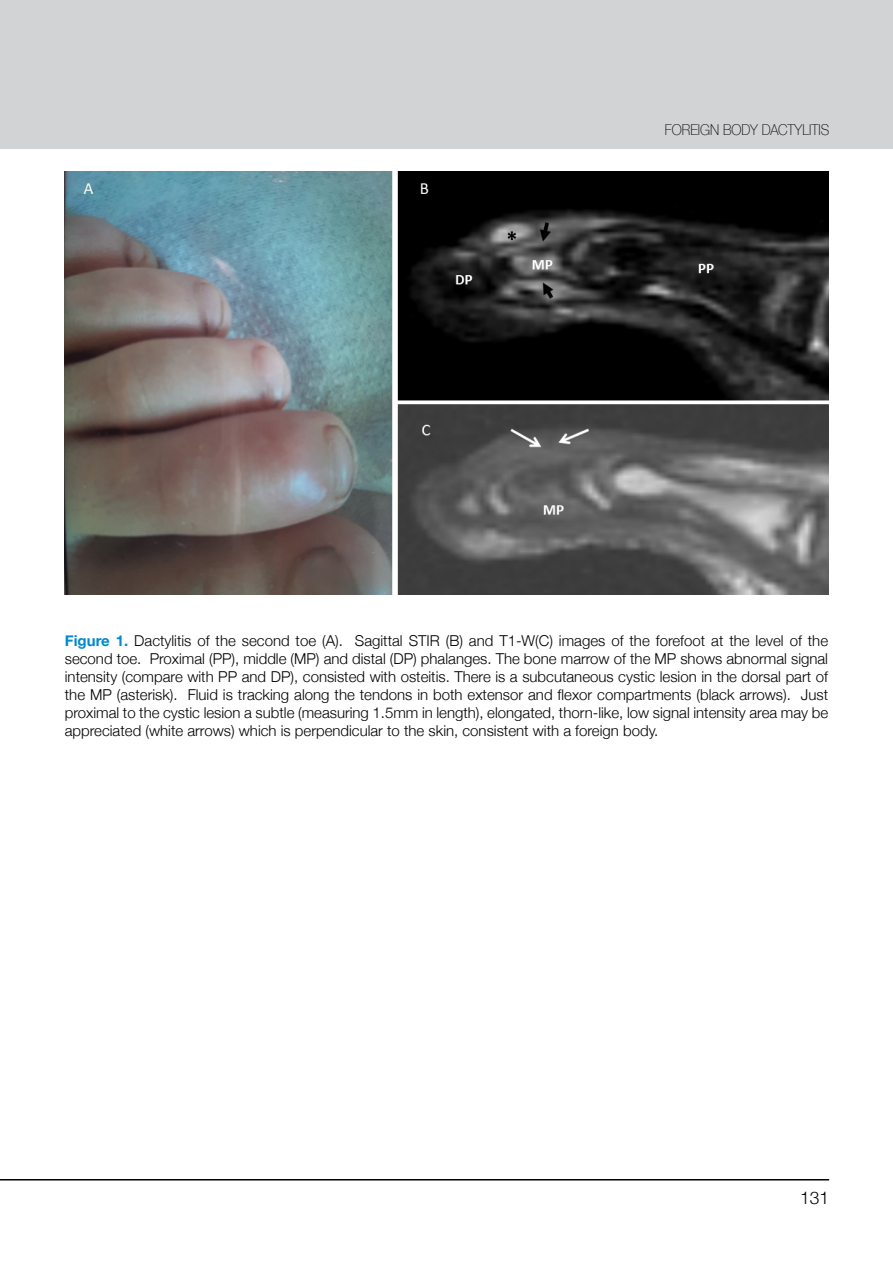
<style>
.page{position:relative;width:893px;height:1263px;background:#fff}
.page>*{position:absolute;margin:0;border:0;box-sizing:border-box;transform-origin:0 0}
.t1{font:300 17.4px "Helvetica Neue";color:#000}
.Normal__Web{font:300 15px/18px "Helvetica Neue";color:#000;text-align:justify}
.t2{font:100 15px "Helvetica Neue";color:#000;scale:.9 1}
.s1{font-weight:700;color:#0089cf}
</style>
<div class="page">
<hr style="left:0;top:1179px;width:829px;height:1px;background:#000">
<div style="left:0;top:0;width:893px;height:149px;background:#d1d3d4"></div>
<img style="left:65px;top:172px;width:763px;height:422px">
<p class="t2" style="left:665px;top:119px;width:184px">FOREIGN BODY DACTYLITIS</p>
<p class="Normal__Web" style="left:65px;top:631px;width:765px"><span class="s1">Figure 1.</span> Dactylitis of the second toe (A). Sagittal STIR (B) and T1-W(C) images of the forefoot at the level of the second toe. Proximal (PP), middle (MP) and distal (DP) phalanges. The bone marrow of the MP shows abnormal signal intensity (compare with PP and DP), consisted with osteitis. There is a subcutaneous cystic lesion in the dorsal part of the MP (asterisk). Fluid is tracking along the tendons in both extensor and flexor compartments (black arrows). Just proximal to the cystic lesion a subtle (measuring 1.5mm in length), elongated, thorn-like, low signal intensity area may be appreciated (white arrows) which is perpendicular to the skin, consistent with a foreign body.</p>
<p class="t1" style="left:800px;top:1184px;width:31px">131</p>
</div>
